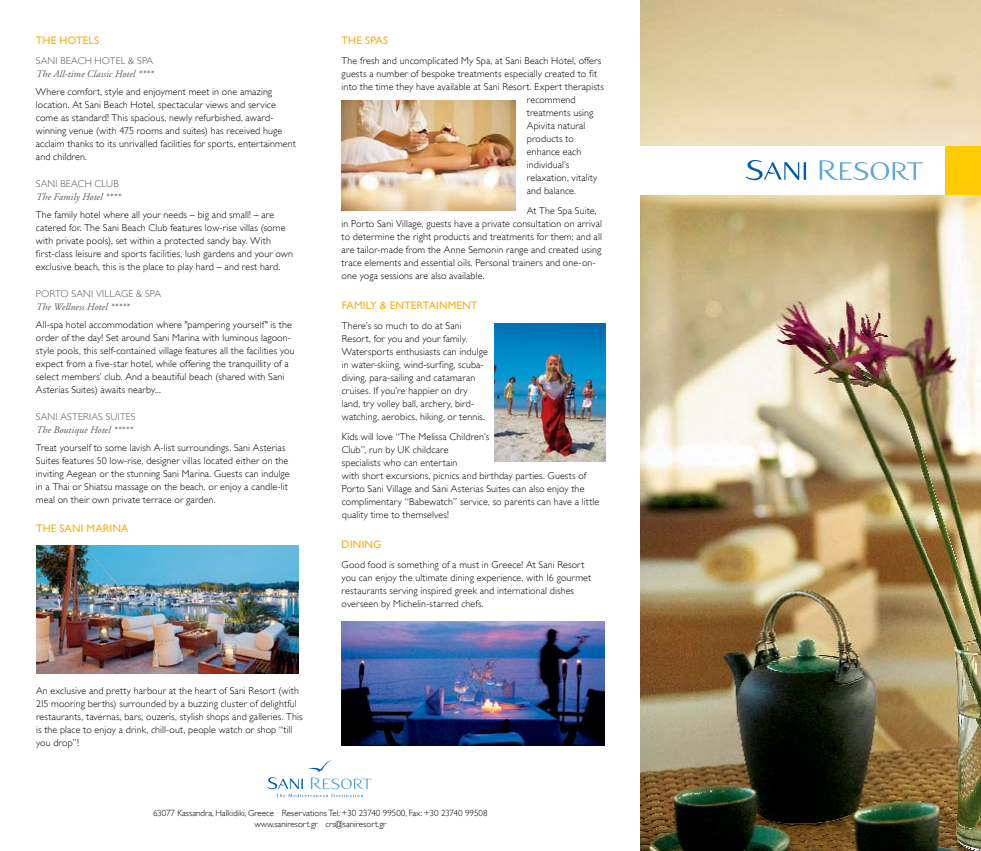
<style>
.page{position:relative;width:981px;height:851px;background:#fff}
.page>*{position:absolute;margin:0;border:0;box-sizing:border-box;transform-origin:0 0}
.t1{font:11px "Gill Sans Hel";letter-spacing:.01em;color:#fcaf17}
.t2{font:300 10px/13px "Gill Sans Hel";letter-spacing:.01em;color:#000}
.t3{font:italic 10px "CF Garamond";letter-spacing:.005em;color:#58595b}
.t4{font:300 10px "Gill Sans Hel";letter-spacing:.015em;color:#58595b}
.t5{font:300 9px/10.8px "Gill Sans Hel";color:#000;text-align:center}
</style>
<div class="page">
<img style="left:641px;top:0;width:340px;height:850px">
<svg style="left:267px;top:760px;width:105px;height:37px"></svg>
<img style="left:342px;top:100px;width:173px;height:110px">
<img style="left:342px;top:621px;width:262px;height:124px">
<img style="left:495px;top:323px;width:110px;height:138px">
<img style="left:36px;top:545px;width:263px;height:128px">
<div style="left:640px;top:146px;width:341px;height:48px;background:#fff"></div>
<svg style="left:819px;top:160px;width:104px;height:20px"></svg>
<svg style="left:746px;top:159px;width:60px;height:21px"></svg>
<div style="left:945px;top:146px;width:36px;height:48px;background:#ffcb05"></div>
<p class="t1" style="left:36px;top:34px;width:65px">THE HOTELS</p>
<p class="t4" style="left:36px;top:55px;width:119px">SANI BEACH HOTEL &amp; SPA</p>
<p class="t3" style="left:36px;top:68px;width:119px">The All-time Classic Hotel ****</p>
<p class="t2" style="left:36px;top:85px;width:261px">Where comfort, style and enjoyment meet in one amazing location. At Sani Beach Hotel, spectacular views and service come as standard! This spacious, newly refurbished, award&shy;winning venue (with 475 rooms and suites) has received huge acclaim thanks to its unrivalled facilities for sports, entertainment and children.</p>
<p class="t4" style="left:36px;top:178px;width:84px">SANI BEACH CLUB</p>
<p class="t3" style="left:36px;top:191px;width:86px">The Family Hotel ****</p>
<p class="t2" style="left:36px;top:208px;width:259px">The family hotel where all your needs – big and small! – are catered for. The Sani Beach Club features low-rise villas (some with private pools), set within a protected sandy bay. With first-class leisure and sports facilities, lush gardens and your own exclusive beach, this is the place to play hard – and rest hard.</p>
<p class="t4" style="left:36px;top:288px;width:127px">PORTO SANI VILLAGE &amp; SPA</p>
<p class="t3" style="left:36px;top:301px;width:95px">The Wellness Hotel *****</p>
<p class="t2" style="left:36px;top:318px;width:260px">All-spa hotel accommodation where "pampering yourself" is the order of the day! Set around Sani Marina with luminous lagoon&shy;style pools, this self-contained village features all the facilities you expect from a five-star hotel, while offering the tranquillity of a select members’ club. And a beautiful beach (shared with Sani Asterias Suites) awaits nearby...</p>
<p class="t4" style="left:36px;top:411px;width:101px">SANI ASTERIAS SUITES</p>
<p class="t3" style="left:36px;top:424px;width:98px">The Boutique Hotel *****</p>
<p class="t2" style="left:36px;top:441px;width:255px">Treat yourself to some lavish A-list surroundings. Sani Asterias Suites features 50 low-rise, designer villas located either on the inviting Aegean or the stunning Sani Marina. Guests can indulge in a Thai or Shiatsu massage on the beach, or enjoy a candle-lit meal on their own private terrace or garden.</p>
<p class="t1" style="left:36px;top:522px;width:94px">THE SANI MARINA</p>
<p class="t2" style="left:36px;top:684px;width:268px">An exclusive and pretty harbour at the heart of Sani Resort (with 215 mooring berths) surrounded by a buzzing cluster of delightful restaurants, tavernas, bars, ouzeris, stylish shops and galleries. This is the place to enjoy a drink, chill-out, people watch or shop “till you drop”!</p>
<p class="t1" style="left:342px;top:34px;width:48px">THE SPAS</p>
<p class="t2" style="left:342px;top:54px;width:261px">The fresh and uncomplicated My Spa, at Sani Beach Hotel, offers</p>
<p class="t2" style="left:342px;top:67px;width:257px">guests a number of bespoke treatments especially created to fit</p>
<p class="t2" style="left:342px;top:80px;width:264px">into the time they have available at Sani Resort. Expert therapists</p>
<p class="t2" style="left:527px;top:93px;width:50px">recommend</p>
<p class="t2" style="left:527px;top:106px;width:68px">treatments using</p>
<p class="t2" style="left:527px;top:119px;width:60px">Apivita natural</p>
<p class="t2" style="left:527px;top:132px;width:49px">products to</p>
<p class="t2" style="left:527px;top:145px;width:56px">enhance each</p>
<p class="t2" style="left:527px;top:158px;width:44px">individual’s</p>
<p class="t2" style="left:527px;top:171px;width:72px">relaxation, vitality</p>
<p class="t2" style="left:527px;top:184px;width:51px">and balance.</p>
<p class="t2" style="left:342px;top:204px;width:262px;text-indent:185px">At The Spa Suite, in Porto Sani Village, guests have a private consultation on arrival to determine the right products and treatments for them; and all are tailor-made from the Anne Semonin range and created using trace elements and essential oils. Personal trainers and one-on&shy;one yoga sessions are also available.</p>
<p class="t1" style="left:342px;top:299px;width:137px">FAMILY &amp; ENTERTAINMENT</p>
<p class="t2" style="left:342px;top:319px;width:147px">There’s so much to do at Sani Resort, for you and your family.<br>Watersports enthusiasts can indulge in water-skiing, wind-surfing, scuba&shy;diving, para-sailing and catamaran cruises. If you’re happier on dry land, try volley ball, archery, bird&shy;watching, aerobics, hiking, or tennis.</p>
<p class="t2" style="left:342px;top:430px;width:259px">Kids will love “The Melissa Children’s<br>Club”, run by UK childcare<br>specialists who can entertain<br>with short excursions, picnics and birthday parties. Guests of Porto Sani Village and Sani Asterias Suites can also enjoy the complimentary “Babewatch” service, so parents can have a little quality time to themselves!</p>
<p class="t1" style="left:342px;top:538px;width:41px">DINING</p>
<p class="t2" style="left:342px;top:558px;width:251px">Good food is something of a must in Greece! At Sani Resort you can enjoy the ultimate dining experience, with 16 gourmet restaurants serving inspired greek and international dishes overseen by Michelin-starred chefs.</p>
<p class="t5" style="left:153px;top:807px;width:336px">63077 Kassandra, Halkidiki, Greece Reservations Tel: +30 23740 99500, Fax: +30 23740 99508 www.saniresort.gr crs@saniresort.gr</p>
</div>
